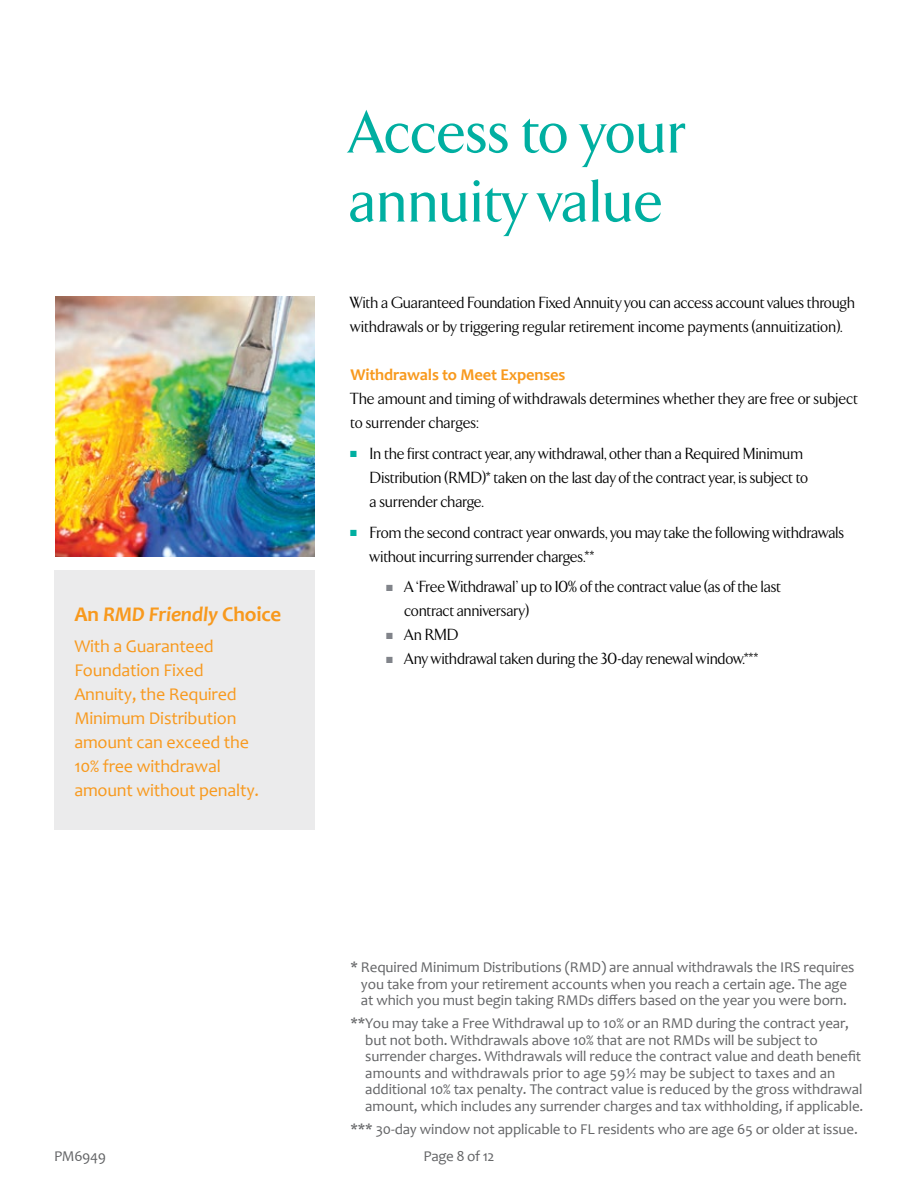
<style>
.page{position:relative;width:918px;height:1188px;background:#fff}
.page>*{position:absolute;margin:0;border:0;box-sizing:border-box;transform-origin:0 0}
.t1{font:500 61.5px/69px "TF Arrow";letter-spacing:.01em;color:#00afa1}
.t2{font:italic 700 21px "Candara";letter-spacing:-.01em;color:#f8991d}
.t3{font:18px/24px "Candara";letter-spacing:-.01em;color:#f8991d}
.t4{font:16.5px/24px "TF Arrow";color:#000}
.t5{font:700 16.5px "Candara";letter-spacing:-.01em;color:#f8991d}
.t6{font:15px/16.5px "Candara";letter-spacing:-.01em;color:#636466;text-align:center}
.s1{font-style:normal}
.s2{font-weight:300;font-size:9px;color:#00afa1}
.s3{font-weight:300;font-size:9px;color:#81848a}
</style>
<div class="page">
<img style="left:55px;top:297px;width:260px;height:260px">
<div style="left:55px;top:570px;width:260px;height:260px;background:#ebebec"></div>
<h2 class="t2" style="left:74px;top:601px;width:209px"><span class="s1">An</span> RMD Friendly <span class="s1">Choice</span></h2>
<p class="t3" style="left:74px;top:634px;width:186px">With a Guaranteed<br>Foundation Fixed<br>Annuity, the Required<br>Minimum Distribution amount can exceed the<br>10% free withdrawal amount without penalty.</p>
<h1 class="t1" style="left:350px;top:99px;width:338px">Access to your annuity value</h1>
<p class="t4" style="left:350px;top:291px;width:506px">With a Guaranteed Foundation Fixed Annuity you can access account values through withdrawals or by triggering regular retirement income payments (annuitization).</p>
<p class="t5" style="left:350px;top:364px;width:216px">Withdrawals to Meet Expenses</p>
<p class="t4" style="left:350px;top:387px;width:509px">The amount and timing of withdrawals determines whether they are free or subject to surrender charges:</p>
<p class="t4" style="left:370px;top:442px;width:440px;text-indent:-20px"><span class="s2">∆</span> In the first contract year, any withdrawal, other than a Required Minimum<br>Distribution (RMD)* taken on the last day of the contract year, is subject to a surrender charge.</p>
<p class="t4" style="left:370px;top:521px;width:476px;text-indent:-20px"><span class="s2">∆</span> From the second contract year onwards, you may take the following withdrawals without incurring surrender charges.**</p>
<p class="t4" style="left:386px;top:575px;width:396px"><span class="s3">∆</span> A ‘Free Withdrawal’ up to 10% of the contract value (as of the last</p>
<p class="t4" style="left:404px;top:599px;width:126px">contract anniversary)</p>
<p class="t4" style="left:386px;top:623px;width:74px"><span class="s3">∆</span> An RMD</p>
<p class="t4" style="left:386px;top:647px;width:374px"><span class="s3">∆</span> Any withdrawal taken during the 30-day renewal window.***</p>
<p class="t6" style="left:350px;top:959px;width:506px">* Required Minimum Distributions (RMD) are annual withdrawals the IRS requires you take from your retirement accounts when you reach a certain age. The age<br>at which you must begin taking RMDs differs based on the year you were born.</p>
<p class="t6" style="left:365px;top:1015px;width:500px;text-align:left;text-indent:-15px">**You may take a Free Withdrawal up to 10% or an RMD during the contract year, but not both. Withdrawals above 10% that are not RMDs will be subject to surrender charges. Withdrawals will reduce the contract value and death benefit amounts and withdrawals prior to age 59½ may be subject to taxes and an additional 10% tax penalty. The contract value is reduced by the gross withdrawal amount, which includes any surrender charges and tax withholding, if applicable.</p>
<p class="t6" style="left:350px;top:1121px;width:509px">*** 30-day window not applicable to FL residents who are age 65 or older at issue.</p>
<p class="t6" style="left:54px;top:1148px;width:53px">PM6949</p>
<p class="t6" style="left:424px;top:1148px;width:72px">Page 8 of 12</p>
</div>
